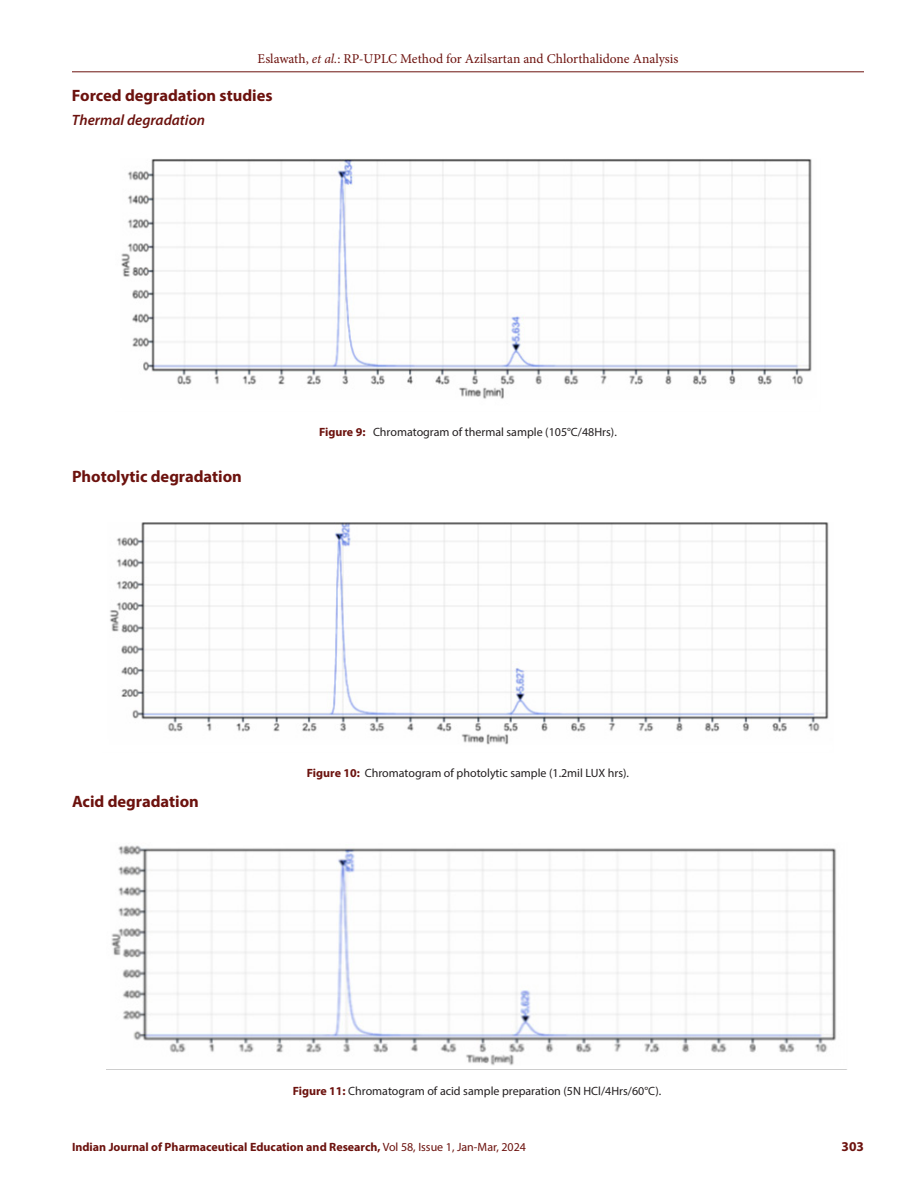
<style>
.page{position:relative;width:918px;height:1188px;background:#fff}
.page>*{position:absolute;margin:0;border:0;box-sizing:border-box;transform-origin:0 0}
.Heading_2{font:700 16.5px "Myriad Pro";color:#6c120e}
.Heading_3_after_head{font:italic 600 15px "Myriad Pro";color:#6c120e}
.t1{font:13.5px "Minion Pro";color:#6c120e}
.t2{font:700 13.5px "Myriad Pro";color:#6c120e}
.FIG_Caption{font:12px "Myriad Pro";color:#231f20}
.t3{font:700 12px "Myriad Pro";color:#6c120e}
.s1{font-style:italic}
.s2{font-weight:700;color:#6c120e}
.s3{font-weight:400}
</style>
<div class="page">
<hr style="left:72px;top:72px;width:792px;height:1px;background:#6c120e">
<img style="left:121px;top:158px;width:691px;height:241px">
<img style="left:110px;top:522px;width:719px;height:223px">
<img style="left:106px;top:845px;width:741px;height:225px">
<p class="t1" style="left:258px;top:50px;width:422px">Eslawath, <span class="s1">et al.</span>: RP-UPLC Method for Azilsartan and Chlorthalidone Analysis</p>
<p class="Heading_2" style="left:72px;top:84px;width:202px">Forced degradation studies</p>
<p class="Heading_3_after_head" style="left:72px;top:110px;width:135px">Thermal degradation</p>
<p class="Heading_2" style="left:72px;top:466px;width:171px">Photolytic degradation</p>
<p class="FIG_Caption" style="left:319px;top:425px;width:299px"><span class="s2">Figure 9:</span> Chromatogram of thermal sample (105°C/48Hrs).</p>
<p class="Heading_2" style="left:72px;top:790px;width:128px">Acid degradation</p>
<p class="FIG_Caption" style="left:307px;top:765px;width:324px"><span class="s2">Figure 10:</span> Chromatogram of photolytic sample (1.2mil LUX hrs).</p>
<p class="FIG_Caption" style="left:293px;top:1084px;width:370px"><span class="s2">Figure 11:</span> Chromatogram of acid sample preparation (5N HCl/4Hrs/60°C).</p>
<p class="t3" style="left:72px;top:1139px;width:456px">Indian Journal of Pharmaceutical Education and Research, <span class="s3">Vol 58, Issue 1, Jan-Mar, 2024</span></p>
<p class="t2" style="left:842px;top:1137px;width:24px">303</p>
</div>
